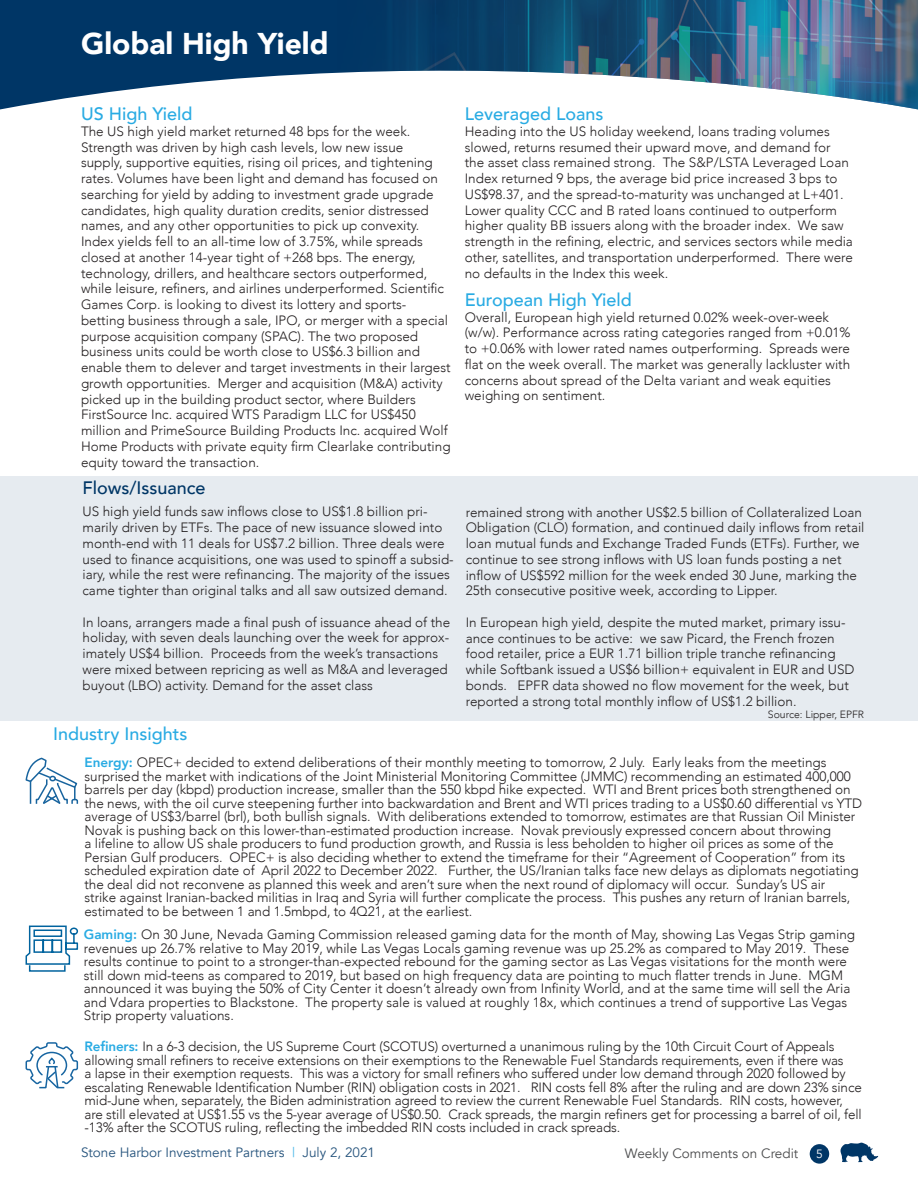
<style>
.page{position:relative;width:918px;height:1188px;background:#fff}
.page>*{position:absolute;margin:0;border:0;box-sizing:border-box;transform-origin:0 0}
.t1{font:900 30px "Avenir";color:#fff}
.t2{font:500 18px "Avenir";color:#29abe3}
.t3{font:500 18px "Avenir";color:#003666}
.t4{font:300 13.5px/15.8px "Avenir";color:#231f20}
.t5{font:13.5px "Avenir";color:#26547d}
.t6{font:13.5px "Avenir";color:#4b4c4d}
.t7{font:12px "Avenir";color:#fff}
.t8{font:300 10.5px "Avenir";color:#231f20}
.s1{font-weight:800;color:#29abe3}
.s2{color:#49b7e7}
</style>
<div class="page">
<div style="left:810px;top:1144px;width:19px;height:20px;background:#003666;border-radius:50%"></div>
<svg style="left:840px;top:1143px;width:38px;height:19px"></svg>
<svg style="left:0;top:0;width:93px;height:109px;background:#114370"></svg>
<img style="left:93px;top:0;width:825px;height:109px">
<div style="left:0;top:476px;width:918px;height:245px;background:#e6ebf0"></div>
<svg style="left:25px;top:925px;width:54px;height:47px"></svg>
<svg style="left:25px;top:1042px;width:54px;height:47px"></svg>
<svg style="left:25px;top:757px;width:54px;height:47px"></svg>
<p class="t1" style="left:81px;top:18px;width:249px">Global High Yield</p>
<p class="t2" style="left:81px;top:98px;width:113px">US High Yield</p>
<p class="t4" style="left:81px;top:123px;width:371px">The US high yield market returned 48 bps for the week.<br>Strength was driven by high cash levels, low new issue<br>supply, supportive equities, rising oil prices, and tightening rates. Volumes have been light and demand has focused on searching for yield by adding to investment grade upgrade candidates, high quality duration credits, senior distressed names, and any other opportunities to pick up convexity.<br>Index yields fell to an all-time low of 3.75%, while spreads closed at another 14-year tight of +268 bps. The energy, technology, drillers, and healthcare sectors outperformed, while leisure, refiners, and airlines underperformed. Scientific Games Corp. is looking to divest its lottery and sports&shy;betting business through a sale, IPO, or merger with a special purpose acquisition company (SPAC). The two proposed business units could be worth close to US$6.3 billion and enable them to delever and target investments in their largest growth opportunities. Merger and acquisition (M&amp;A) activity picked up in the building product sector, where Builders FirstSource Inc. acquired WTS Paradigm LLC for US$450 million and PrimeSource Building Products Inc. acquired Wolf Home Products with private equity firm Clearlake contributing equity toward the transaction.</p>
<p class="t3" style="left:82px;top:472px;width:125px">Flows/Issuance</p>
<p class="t4" style="left:82px;top:504px;width:373px">US high yield funds saw inflows close to US$1.8 billion pri&shy;marily driven by ETFs. The pace of new issuance slowed into month-end with 11 deals for US$7.2 billion. Three deals were used to finance acquisitions, one was used to spinoff a subsid&shy;iary, while the rest were refinancing. The majority of the issues came tighter than original talks and all saw outsized demand.</p>
<p class="t4" style="left:82px;top:614px;width:369px">In loans, arrangers made a final push of issuance ahead of the holiday, with seven deals launching over the week for approx&shy;imately US$4 billion. Proceeds from the week’s transactions were mixed between repricing as well as M&amp;A and leveraged buyout (LBO) activity. Demand for the asset class</p>
<p class="t2" style="left:53px;top:718px;width:136px">Industry Insights</p>
<p class="t2" style="left:465px;top:98px;width:140px">Leveraged Loans</p>
<p class="t4" style="left:465px;top:123px;width:390px">Heading into the US holiday weekend, loans trading volumes slowed, returns resumed their upward move, and demand for the asset class remained strong. The S&amp;P/LSTA Leveraged Loan Index returned 9 bps, the average bid price increased 3 bps to US$98.37, and the spread-to-maturity was unchanged at L+401.<br>Lower quality CCC and B rated loans continued to outperform higher quality BB issuers along with the broader index. We saw strength in the refining, electric, and services sectors while media other, satellites, and transportation underperformed. There were no defaults in the Index this week.</p>
<p class="t2" style="left:465px;top:284px;width:169px">European High Yield</p>
<p class="t4" style="left:465px;top:309px;width:387px">Overall, European high yield returned 0.02% week-over-week (w/w). Performance across rating categories ranged from +0.01% to +0.06% with lower rated names outperforming. Spreads were flat on the week overall. The market was generally lackluster with concerns about spread of the Delta variant and weak equities weighing on sentiment.</p>
<p class="t4" style="left:466px;top:504px;width:400px">remained strong with another US$2.5 billion of Collateralized Loan Obligation (CLO) formation, and continued daily inflows from retail loan mutual funds and Exchange Traded Funds (ETFs). Further, we continue to see strong inflows with US loan funds posting a net inflow of US$592 million for the week ended 30 June, marking the 25th consecutive positive week, according to Lipper.</p>
<p class="t4" style="left:466px;top:614px;width:390px">In European high yield, despite the muted market, primary issu&shy;ance continues to be active: we saw Picard, the French frozen food retailer, price a EUR 1.71 billion triple tranche refinancing while Softbank issued a US$6 billion+ equivalent in EUR and USD bonds. EPFR data showed no flow movement for the week, but reported a strong total monthly inflow of US$1.2 billion.</p>
<p class="t8" style="left:768px;top:708px;width:98px">Source: Lipper, EPFR</p>
<p class="t4" style="left:85px;top:756px;width:779px;line-height:13.5px"><span class="s1">Energy:</span> OPEC+ decided to extend deliberations of their monthly meeting to tomorrow, 2 July. Early leaks from the meetings surprised the market with indications of the Joint Ministerial Monitoring Committee (JMMC) recommending an estimated 400,000 barrels per day (kbpd) production increase, smaller than the 550 kbpd hike expected. WTI and Brent prices both strengthened on the news, with the oil curve steepening further into backwardation and Brent and WTI prices trading to a US$0.60 differential vs YTD average of US$3/barrel (brl), both bullish signals. With deliberations extended to tomorrow, estimates are that Russian Oil Minister Novak is pushing back on this lower-than-estimated production increase. Novak previously expressed concern about throwing<br>a lifeline to allow US shale producers to fund production growth, and Russia is less beholden to higher oil prices as some of the Persian Gulf producers. OPEC+ is also deciding whether to extend the timeframe for their “Agreement of Cooperation” from its scheduled expiration date of April 2022 to December 2022. Further, the US/Iranian talks face new delays as diplomats negotiating the deal did not reconvene as planned this week and aren’t sure when the next round of diplomacy will occur. Sunday’s US air<br>strike against Iranian-backed militias in Iraq and Syria will further complicate the process. This pushes any return of Iranian barrels, estimated to be between 1 and 1.5mbpd, to 4Q21, at the earliest.</p>
<p class="t4" style="left:84px;top:928px;width:773px;line-height:13.5px"><span class="s1">Gaming:</span> On 30 June, Nevada Gaming Commission released gaming data for the month of May, showing Las Vegas Strip gaming revenues up 26.7% relative to May 2019, while Las Vegas Locals gaming revenue was up 25.2% as compared to May 2019. These results continue to point to a stronger-than-expected rebound for the gaming sector as Las Vegas visitations for the month were still down mid-teens as compared to 2019, but based on high frequency data are pointing to much flatter trends in June. MGM announced it was buying the 50% of City Center it doesn’t already own from Infinity World, and at the same time will sell the Aria and Vdara properties to Blackstone. The property sale is valued at roughly 18x, which continues a trend of supportive Las Vegas Strip property valuations.</p>
<p class="t4" style="left:85px;top:1040px;width:779px;line-height:13.5px"><span class="s1">Refiners:</span> In a 6-3 decision, the US Supreme Court (SCOTUS) overturned a unanimous ruling by the 10th Circuit Court of Appeals allowing small refiners to receive extensions on their exemptions to the Renewable Fuel Standards requirements, even if there was<br>a lapse in their exemption requests. This was a victory for small refiners who suffered under low demand through 2020 followed by escalating Renewable Identification Number (RIN) obligation costs in 2021. RIN costs fell 8% after the ruling and are down 23% since mid-June when, separately, the Biden administration agreed to review the current Renewable Fuel Standards. RIN costs, however, are still elevated at US$1.55 vs the 5-year average of US$0.50. Crack spreads, the margin refiners get for processing a barrel of oil, fell -13% after the SCOTUS ruling, reflecting the imbedded RIN costs included in crack spreads.</p>
<p class="t5" style="left:81px;top:1144px;width:296px">Stone Harbor Investment Partners <span class="s2">|</span> July 2, 2021</p>
<p class="t6" style="left:625px;top:1145px;width:175px">Weekly Comments on Credit</p>
<p class="t7" style="left:816px;top:1146px;width:8px">5</p>
</div>
